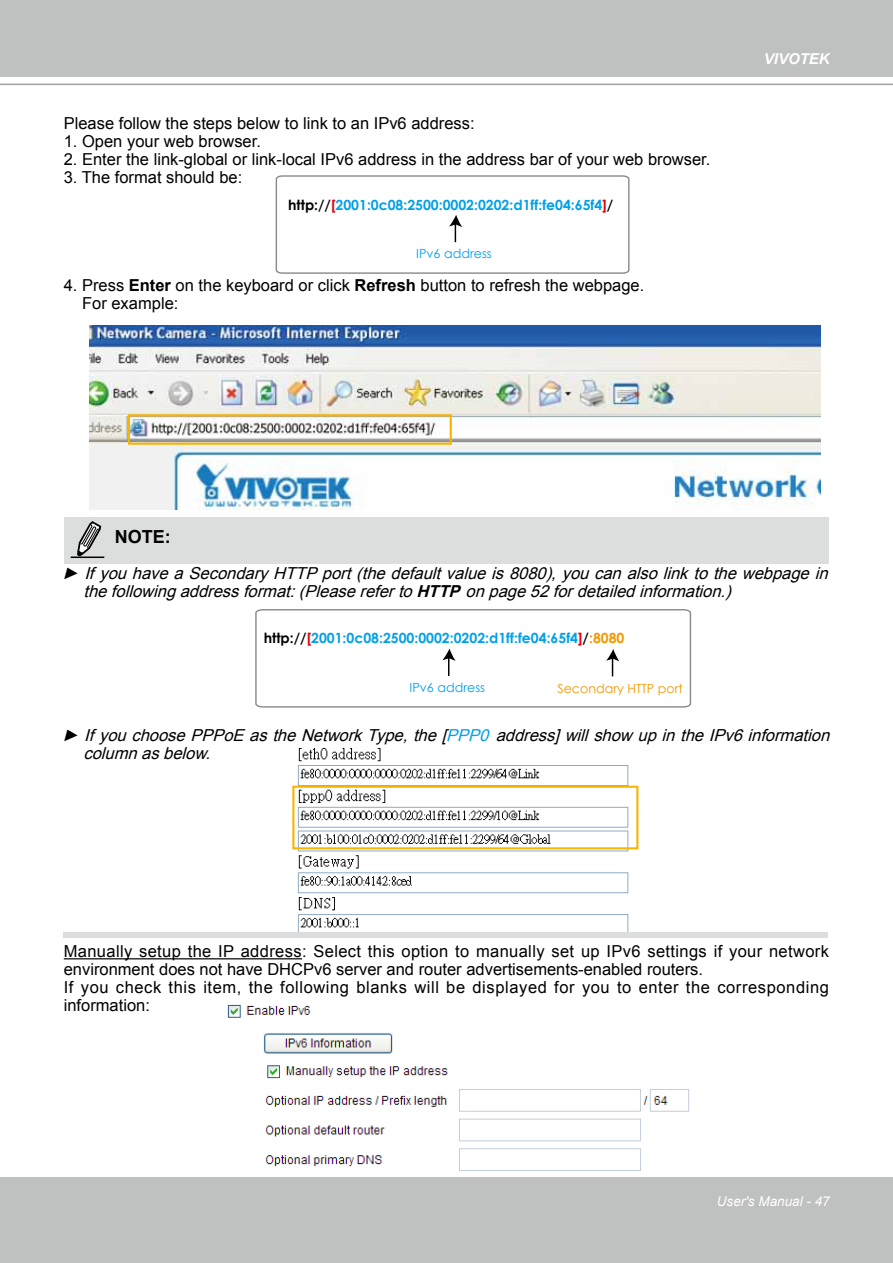
<style>
.page{position:relative;width:893px;height:1263px;background:#fff}
.page>*{position:absolute;margin:0;border:0;box-sizing:border-box;transform-origin:0 0}
.t1{font:700 18px "Arial";color:#000}
.t2{font:italic 16.5px/18px "Arial";color:#000}
.t3{font:16.5px "Arial";color:#000}
.t4{font:16.5px/18px "Arial";letter-spacing:.02em;color:#000}
.t5{font:16.5px/18px "Arial";letter-spacing:.035em;color:#000}
.t6{font:italic 700 15px "Arial";color:#fff}
.t7{font:700 14.1px "Century Gothic";color:#00a0e9}
.t8{font:italic 13.5px "Arial";color:#fff}
.t9{font:12.6px "Century Gothic";color:#00a0e9}
.t10{font:12.6px "Century Gothic";color:#f39700}
.s1{color:#000}
.s2{color:#e60012}
.s3{font-weight:700}
.s4{color:#f39700}
.s5{color:#00a0e9}
</style>
<div class="page">
<div style="left:0;top:0;width:893px;height:77px;background:#bfc0c0"></div>
<div style="left:0;top:1178px;width:893px;height:85px;background:#bfc0c0"></div>
<hr style="left:0;top:84px;width:893px;height:1px;background:#9fa0a0">
<hr style="left:64px;top:958px;width:238px;height:1px;background:#000">
<svg style="left:275px;top:175px;width:355px;height:99px"></svg>
<img style="left:89px;top:325px;width:732px;height:184px">
<div style="left:128px;top:414px;width:324px;height:31px;border:2px solid #f8b500"></div>
<svg style="left:255px;top:609px;width:437px;height:99px"></svg>
<img style="left:227px;top:1004px;width:462px;height:167px">
<img style="left:296px;top:747px;width:338px;height:185px">
<div style="left:292px;top:786px;width:346px;height:63px;border:2px solid #f8b500"></div>
<div style="left:64px;top:517px;width:765px;height:46px;background:#dcdddd"></div>
<svg style="left:77px;top:521px;width:25px;height:35px"></svg>
<hr style="left:71px;top:556px;width:33px;height:2px;background:#000">
<div style="left:63px;top:932px;width:764px;height:5px;background:#dcdddd"></div>
<p class="t3" style="left:64px;top:112px;width:412px">Please follow the steps below to link to an IPv6 address:</p>
<p class="t3" style="left:64px;top:130px;width:199px">1. Open your web browser.</p>
<p class="t3" style="left:64px;top:148px;width:648px">2. Enter the link-global or link-local IPv6 address in the address bar of your web browser.</p>
<p class="t3" style="left:64px;top:166px;width:180px">3. The format should be:</p>
<p class="t7" style="left:288px;top:194px;width:327px"><span class="s1">http://</span><span class="s2">[</span>2001:0c08:2500:0002:0202:d1ff:fe04:65f4<span class="s2">]</span><span class="s1">/</span></p>
<p class="t9" style="left:416px;top:245px;width:77px">IPv6 address</p>
<p class="t3" style="left:64px;top:274px;width:582px">4. Press <span class="s3">Enter</span> on the keyboard or click <span class="s3">Refresh</span> button to refresh the webpage.</p>
<p class="t3" style="left:82px;top:292px;width:98px">For example:</p>
<p class="t6" style="left:764px;top:49px;width:67px">VIVOTEK</p>
<p class="t1" style="left:115px;top:525px;width:57px">NOTE:</p>
<p class="t2" style="left:83px;top:564px;width:751px;text-indent:-21px">► IfyouhaveaSecondaryHTTPport(thedefaultvalueis8080),youcanalsolinktothewebpagein thefollowingaddressformat:(Pleasereferto<span class="s3">HTTP</span> onpage52fordetailedinformation.)</p>
<p class="t7" style="left:264px;top:627px;width:362px"><span class="s1">http://</span><span class="s2">[</span>2001:0c08:2500:0002:0202:d1ff:fe04:65f4<span class="s2">]</span><span class="s1">/</span><span class="s4">:8080</span></p>
<p class="t9" style="left:410px;top:679px;width:77px">IPv6 address</p>
<p class="t10" style="left:557px;top:679px;width:127px">Secondary HTTP port</p>
<p class="t2" style="left:83px;top:726px;width:753px;text-indent:-21px">► IfyouchoosePPPoE astheNetworkType,the[<span class="s5">PPP0</span> address]willshow upintheIPv6information columnasbelow.</p>
<p class="t4" style="left:64px;top:942px;width:767px">Manually setup the IP address: Select this option to manually set up IPv6 settings if your network environment does not have DHCPv6 server and router advertisements-enabled routers.</p>
<p class="t5" style="left:64px;top:978px;width:767px">If you check this item, the following blanks will be displayed for you to enter the corresponding information:</p>
<p class="t8" style="left:717px;top:1192px;width:114px">User's Manual - 47</p>
</div>
